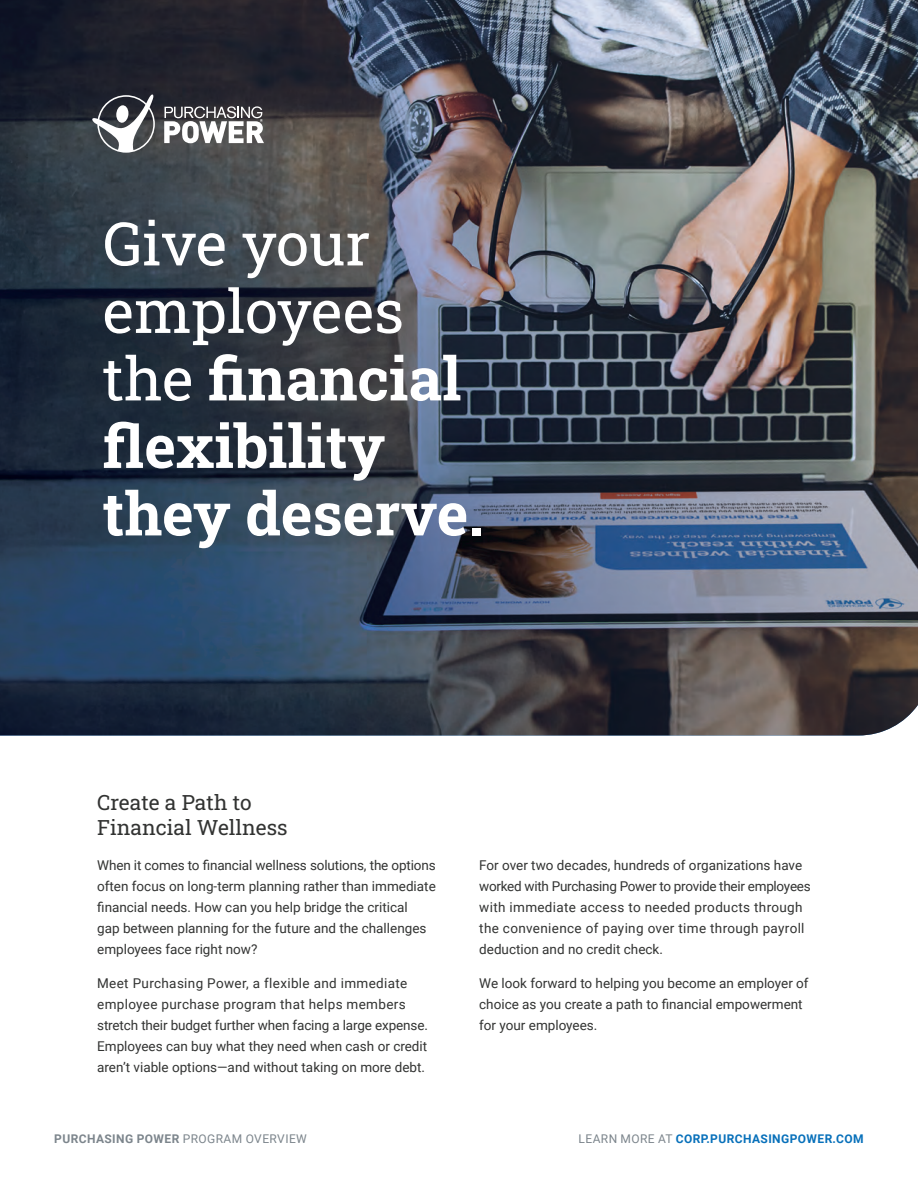
<style>
.page{position:relative;width:918px;height:1188px;background:#fff}
.page>*{position:absolute;margin:0;border:0;box-sizing:border-box;transform-origin:0 0}
.t1{font:700 60px/67.5px "Roboto Slab";color:#fff}
._24pt_Header{font:21px/25.5px "Roboto Slab";color:#323332}
.Small_Body_Copy{font:13.5px/21px "Roboto";color:#323332}
.t2{font:700 12px "Roboto";letter-spacing:.035em;color:#0770ba}
.t3{font:700 12px "Roboto";letter-spacing:.035em;color:#7c858c}
.s1{font-weight:400}
.s2{font-weight:400;color:#7c858c}
</style>
<div class="page">
<img style="left:0;top:0;width:918px;height:735px">
<svg style="left:92px;top:94px;width:63px;height:59px"></svg>
<svg style="left:164px;top:106px;width:100px;height:37px"></svg>
<p class="t1" style="left:103px;top:208px;width:382px"><span class="s1">Give your employees the</span> financial flexibility they deserve.</p>
<p class="_24pt_Header" style="left:97px;top:789px;width:192px">Create a Path to<br>Financial Wellness</p>
<p class="Small_Body_Copy" style="left:97px;top:854px;width:340px">When it comes to financial wellness solutions, the options often focus on long-term planning rather than immediate financial needs. How can you help bridge the critical<br>gap between planning for the future and the challenges employees face right now?</p>
<p class="Small_Body_Copy" style="left:97px;top:972px;width:332px">Meet Purchasing Power, a flexible and immediate employee purchase program that helps members stretch their budget further when facing a large expense.<br>Employees can buy what they need when cash or credit aren’t viable options—and without taking on more debt.</p>
<p class="Small_Body_Copy" style="left:479px;top:854px;width:333px">For over two decades, hundreds of organizations have worked with Purchasing Power to provide their employees with immediate access to needed products through the convenience of paying over time through payroll deduction and no credit check.</p>
<p class="Small_Body_Copy" style="left:479px;top:972px;width:331px">We look forward to helping you become an employer of choice as you create a path to financial empowerment for your employees.</p>
<p class="t3" style="left:54px;top:1130px;width:254px">PURCHASING POWER <span class="s1">PROGRAM OVERVIEW</span></p>
<p class="t2" style="left:579px;top:1130px;width:287px"><span class="s2">LEARN MORE AT</span> CORP.PURCHASINGPOWER.COM</p>
</div>
